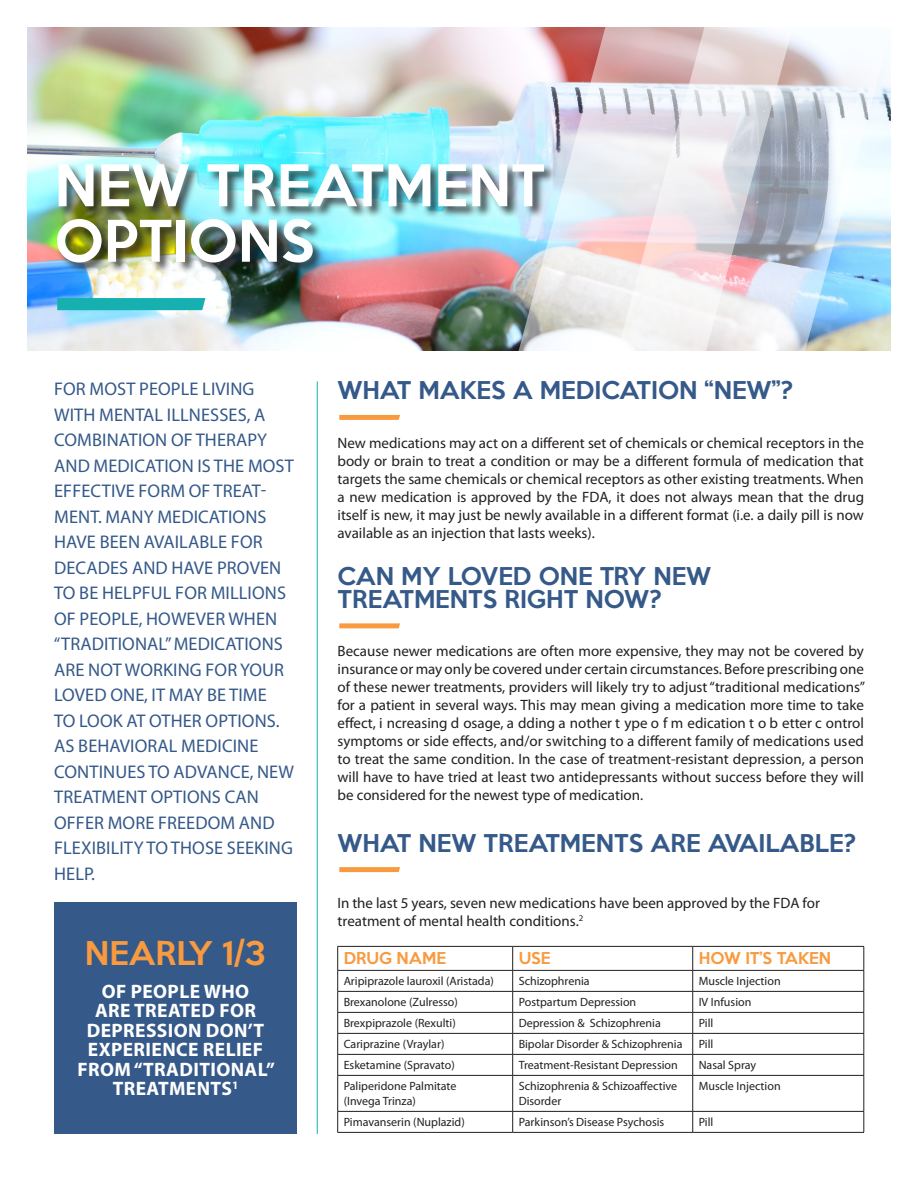
<style>
.page{position:relative;width:918px;height:1188px;background:#fff}
.page>*{position:absolute;margin:0;border:0;box-sizing:border-box;transform-origin:0 0}
.Page_Title{font:500 52.5px "Keep Calm";color:#fff}
.Pride_Point_Number{font:500 30px "Keep Calm";color:#f89a3f}
.Section_Header{font:500 22.5px/22.5px "Keep Calm";color:#355989}
.Pride_Point_Body{font:700 19.5px/19.5px "Myriad Pro";letter-spacing:.02em;color:#fff;text-align:center}
.Subhead_Intro{font:18.3px/25.5px "Myriad Pro";letter-spacing:.005em;color:#355989}
.Section_Header-2{font:15px/18px "Myriad Pro";color:#231f20;text-align:justify}
.Box_Header{font:500 15px "Keep Calm";color:#f89a3f}
.Box_Header-2{font:12px/15px "Myriad Pro";color:#231f20}
</style>
<div class="page">
<img style="left:27px;top:27px;width:492px;height:324px">
<svg style="left:519px;top:27px;width:99px;height:324px"></svg>
<svg style="left:618px;top:27px;width:273px;height:324px"></svg>
<div style="left:56px;top:163px;width:500px;height:112px;background:#231f20;opacity:.75"></div>
<hr style="left:317px;top:381px;width:1px;height:753px;background:#17b0b1">
<svg style="left:339px;top:415px;width:61px;height:5px"></svg>
<svg style="left:57px;top:298px;width:148px;height:12px;background:#19b0b2"></svg>
<svg style="left:339px;top:623px;width:61px;height:5px"></svg>
<svg style="left:339px;top:867px;width:61px;height:5px"></svg>
<hr style="left:338px;top:991px;width:175px;height:1px;background:#231f20">
<hr style="left:513px;top:991px;width:180px;height:1px;background:#231f20">
<hr style="left:693px;top:991px;width:171px;height:1px;background:#231f20">
<hr style="left:338px;top:1012px;width:175px;height:1px;background:#231f20">
<hr style="left:513px;top:1012px;width:180px;height:1px;background:#231f20">
<hr style="left:693px;top:1012px;width:171px;height:1px;background:#231f20">
<hr style="left:338px;top:1033px;width:175px;height:1px;background:#231f20">
<hr style="left:513px;top:1033px;width:180px;height:1px;background:#231f20">
<hr style="left:693px;top:1033px;width:171px;height:1px;background:#231f20">
<hr style="left:338px;top:1054px;width:175px;height:1px;background:#231f20">
<hr style="left:513px;top:1054px;width:180px;height:1px;background:#231f20">
<hr style="left:693px;top:1054px;width:171px;height:1px;background:#231f20">
<hr style="left:338px;top:1075px;width:175px;height:1px;background:#231f20">
<hr style="left:513px;top:1075px;width:180px;height:1px;background:#231f20">
<hr style="left:512px;top:1076px;width:1px;height:35px;background:#231f20">
<hr style="left:693px;top:1075px;width:171px;height:1px;background:#231f20">
<hr style="left:692px;top:1076px;width:1px;height:35px;background:#231f20">
<hr style="left:338px;top:1111px;width:175px;height:1px;background:#231f20">
<hr style="left:513px;top:1111px;width:180px;height:1px;background:#231f20">
<svg style="left:512px;top:1112px;width:1px;height:20px"></svg>
<hr style="left:693px;top:1111px;width:171px;height:1px;background:#231f20">
<svg style="left:692px;top:1112px;width:1px;height:20px"></svg>
<svg style="left:512px;top:947px;width:1px;height:128px"></svg>
<svg style="left:692px;top:947px;width:1px;height:128px"></svg>
<hr style="left:338px;top:970px;width:175px;height:1px;background:#231f20">
<hr style="left:513px;top:970px;width:180px;height:1px;background:#231f20">
<hr style="left:693px;top:970px;width:171px;height:1px;background:#231f20">
<hr style="left:338px;top:946px;width:175px;height:1px;background:#231f20">
<hr style="left:513px;top:946px;width:180px;height:1px;background:#231f20">
<hr style="left:693px;top:946px;width:171px;height:1px;background:#231f20">
<svg style="left:337px;top:947px;width:1px;height:128px"></svg>
<svg style="left:864px;top:947px;width:1px;height:128px"></svg>
<hr style="left:337px;top:1076px;width:1px;height:35px;background:#231f20">
<hr style="left:864px;top:1076px;width:1px;height:35px;background:#231f20">
<svg style="left:337px;top:1112px;width:1px;height:20px"></svg>
<svg style="left:864px;top:1112px;width:1px;height:20px"></svg>
<hr style="left:338px;top:1132px;width:175px;height:1px;background:#231f20">
<hr style="left:513px;top:1132px;width:180px;height:1px;background:#231f20">
<hr style="left:693px;top:1132px;width:171px;height:1px;background:#231f20">
<div style="left:54px;top:902px;width:243px;height:232px;background:#355989"></div>
<p class="Page_Title" style="left:54px;top:140px;width:492px">NEW TREATMENT</p>
<p class="Page_Title" style="left:54px;top:195px;width:261px">OPTIONS</p>
<p class="Subhead_Intro" style="left:54px;top:376px;width:242px">FOR MOST PEOPLE LIVING<br>WITH MENTAL ILLNESSES, A<br>COMBINATION OF THERAPY<br>AND MEDICATION IS THE MOST<br>EFFECTIVE FORM OF TREAT-<br>MENT. MANY MEDICATIONS<br>HAVE BEEN AVAILABLE FOR<br>DECADES AND HAVE PROVEN<br>TO BE HELPFUL FOR MILLIONS<br>OF PEOPLE, HOWEVER WHEN “TRADITIONAL” MEDICATIONS<br>ARE NOT WORKING FOR YOUR<br>LOVED ONE, IT MAY BE TIME<br>TO LOOK AT OTHER OPTIONS.<br>AS BEHAVIORAL MEDICINE<br>CONTINUES TO ADVANCE, NEW<br>TREATMENT OPTIONS CAN<br>OFFER MORE FREEDOM AND<br>FLEXIBILITY TO THOSE SEEKING<br>HELP.</p>
<p class="Section_Header" style="left:338px;top:377px;width:457px">WHAT MAKES A MEDICATION “NEW”?</p>
<p class="Section_Header-2" style="left:338px;top:434px;width:528px">New medications may act on a different set of chemicals or chemical receptors in the body or brain to treat a condition or may be a different formula of medication that targets the same chemicals or chemical receptors as other existing treatments. When a new medication is approved by the FDA, it does not always mean that the drug itself is new, it may just be newly available in a different format (i.e. a daily pill is now available as an injection that lasts weeks).</p>
<p class="Section_Header" style="left:338px;top:563px;width:375px">CAN MY LOVED ONE TRY NEW<br>TREATMENTS RIGHT NOW?</p>
<p class="Section_Header-2" style="left:337px;top:642px;width:529px">Because newer medications are often more expensive, they may not be covered by insurance or may only be covered under certain circumstances. Before prescribing one of these newer treatments, providers will likely try to adjust“traditional medications” for a patient in several ways. This may mean giving a medication more time to take effect, i ncreasing d osage, a dding a nother t ype o f m edication t o b etter c ontrol symptoms or side effects, and/or switching to a different family of medications used to treat the same condition. In the case of treatment-resistant depression, a person will have to have tried at least two antidepressants without success before they will be considered for the newest type of medication.</p>
<p class="Section_Header" style="left:338px;top:830px;width:520px">WHAT NEW TREATMENTS ARE AVAILABLE?</p>
<p class="Pride_Point_Number" style="left:85px;top:927px;width:183px">NEARLY 1/3</p>
<p class="Pride_Point_Body" style="left:78px;top:981px;width:199px">OF PEOPLE WHO<br>ARE TREATED FOR<br>DEPRESSION DON’T<br>EXPERIENCE RELIEF<br>FROM “TRADITIONAL”<br>TREATMENTS<sup>1</sup></p>
<p class="Section_Header-2" style="left:338px;top:893px;width:484px">In the last 5 years, seven new medications have been approved by the FDA for treatment of mental health conditions.<sup>2</sup></p>
<p class="Box_Header" style="left:344px;top:945px;width:104px">DRUG NAME</p>
<p class="Box_Header" style="left:519px;top:945px;width:33px">USE</p>
<p class="Box_Header" style="left:699px;top:945px;width:134px">HOW IT’S TAKEN</p>
<p class="Box_Header-2" style="left:344px;top:974px;width:152px">Aripiprazole lauroxil (Aristada)</p>
<p class="Box_Header-2" style="left:519px;top:974px;width:73px">Schizophrenia</p>
<p class="Box_Header-2" style="left:699px;top:974px;width:83px">Muscle Injection</p>
<p class="Box_Header-2" style="left:344px;top:995px;width:116px">Brexanolone (Zulresso)</p>
<p class="Box_Header-2" style="left:519px;top:995px;width:119px">Postpartum Depression</p>
<p class="Box_Header-2" style="left:699px;top:995px;width:54px">IV Infusion</p>
<p class="Box_Header-2" style="left:344px;top:1016px;width:114px">Brexpiprazole (Rexulti)</p>
<p class="Box_Header-2" style="left:519px;top:1016px;width:144px">Depression &amp; Schizophrenia</p>
<p class="Box_Header-2" style="left:699px;top:1016px;width:16px">Pill</p>
<p class="Box_Header-2" style="left:344px;top:1037px;width:102px">Cariprazine (Vraylar)</p>
<p class="Box_Header-2" style="left:519px;top:1037px;width:165px">Bipolar Disorder &amp; Schizophrenia</p>
<p class="Box_Header-2" style="left:699px;top:1037px;width:16px">Pill</p>
<p class="Box_Header-2" style="left:344px;top:1058px;width:113px">Esketamine (Spravato)</p>
<p class="Box_Header-2" style="left:519px;top:1058px;width:161px">Treatment-Resistant Depression</p>
<p class="Box_Header-2" style="left:699px;top:1058px;width:59px">Nasal Spray</p>
<p class="Box_Header-2" style="left:344px;top:1079px;width:114px">Paliperidone Palmitate (Invega Trinza)</p>
<p class="Box_Header-2" style="left:519px;top:1079px;width:160px">Schizophrenia &amp; Schizoaffective<br>Disorder</p>
<p class="Box_Header-2" style="left:699px;top:1079px;width:83px">Muscle Injection</p>
<p class="Box_Header-2" style="left:344px;top:1115px;width:123px">Pimavanserin (Nuplazid)</p>
<p class="Box_Header-2" style="left:519px;top:1115px;width:147px">Parkinson’s Disease Psychosis</p>
<p class="Box_Header-2" style="left:699px;top:1115px;width:16px">Pill</p>
</div>
